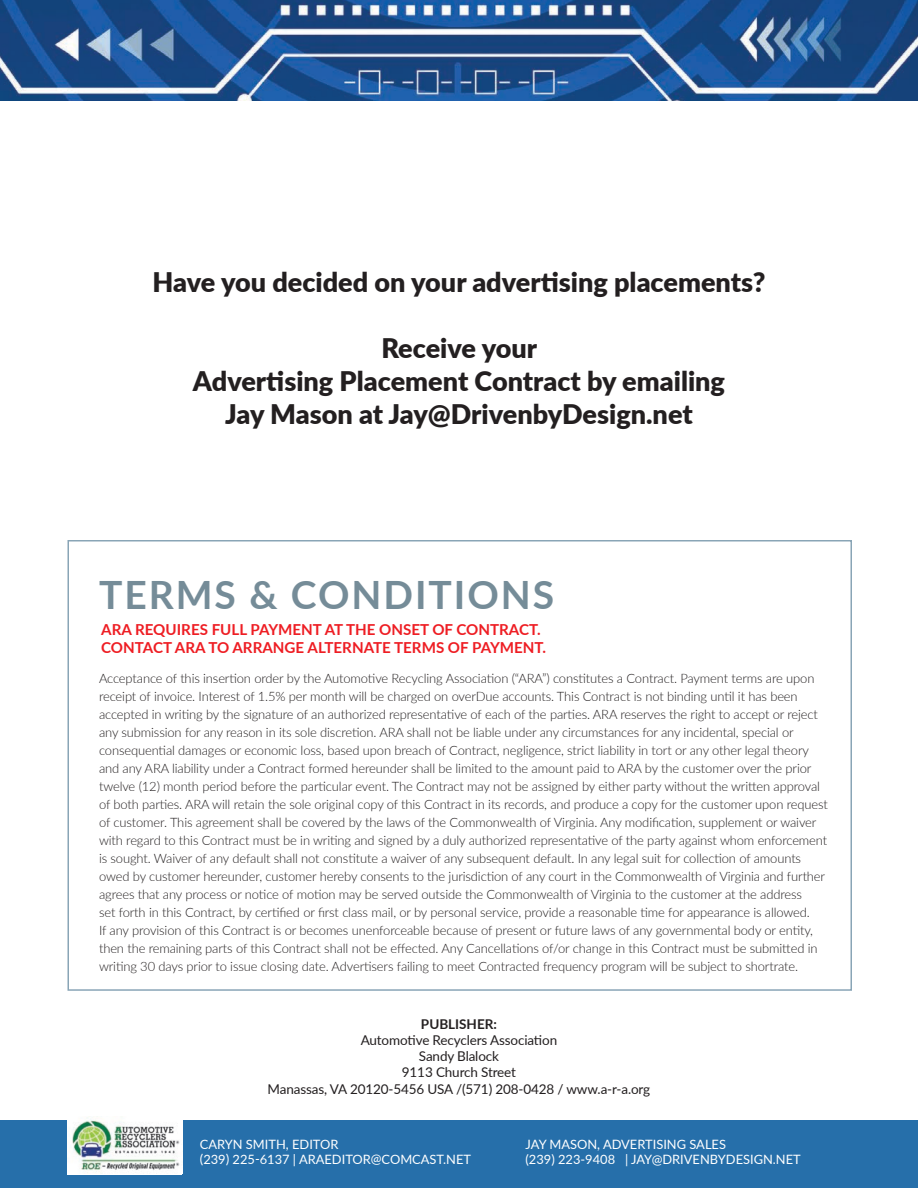
<style>
.page{position:relative;width:918px;height:1188px;background:#fff}
.page>*{position:absolute;margin:0;border:0;box-sizing:border-box;transform-origin:0 0}
.t1{font:700 39px "Lato";letter-spacing:.05em;color:#758c98}
.t2{font:900 27px/33px "Lato";color:#231f20;text-align:center}
.t3{font:700 15.15px/18.1px "Lato";color:#ee1d23}
.t4{font:13.5px/16.2px "Lato";letter-spacing:-.01em;color:#231f20;text-align:center}
.t5{font:700 13.5px "Lato";color:#231f20}
.t6{font:300 13.05px/18px "Lato";letter-spacing:-.01em;color:#231f20}
.t7{font:12.9px/15.5px "Lato";color:#fff}
</style>
<div class="page">
<div style="left:0;top:1120px;width:918px;height:68px;background:#266faa"></div>
<img style="left:68px;top:1117px;width:114px;height:57px">
<img style="left:0;top:0;width:918px;height:101px">
<div style="left:68px;top:540px;width:784px;height:451px;border:2px solid #89a5b6"></div>
<h2 class="t2" style="left:153px;top:264px;width:614px">Have you decided on your advertising placements?</h2>
<h2 class="t2" style="left:193px;top:330px;width:534px">Receive your<br>Advertising Placement Contract by emailing<br>Jay Mason at Jay@DrivenbyDesign.net</h2>
<h1 class="t1" style="left:99px;top:566px;width:457px">TERMS &amp; CONDITIONS</h1>
<p class="t3" style="left:101px;top:620px;width:447px">ARA REQUIRES FULL PAYMENT AT THE ONSET OF CONTRACT.<br>CONTACT ARA TO ARRANGE ALTERNATE TERMS OF PAYMENT.</p>
<p class="t6" style="left:99px;top:669px;width:730px">Acceptance of this insertion order by the Automotive Recycling Association (“ARA”) constitutes a Contract. Payment terms are upon receipt of invoice. Interest of 1.5% per month will be charged on overDue accounts. This Contract is not binding until it has been accepted in writing by the signature of an authorized representative of each of the parties. ARA reserves the right to accept or reject any submission for any reason in its sole discretion. ARA shall not be liable under any circumstances for any incidental, special or consequential damages or economic loss, based upon breach of Contract, negligence, strict liability in tort or any other legal theory and any ARA liability under a Contract formed hereunder shall be limited to the amount paid to ARA by the customer over the prior twelve (12) month period before the particular event. The Contract may not be assigned by either party without the written approval of both parties. ARA will retain the sole original copy of this Contract in its records, and produce a copy for the customer upon request of customer. This agreement shall be covered by the laws of the Commonwealth of Virginia. Any modification, supplement or waiver with regard to this Contract must be in writing and signed by a duly authorized representative of the party against whom enforcement is sought. Waiver of any default shall not constitute a waiver of any subsequent default. In any legal suit for collection of amounts owed by customer hereunder, customer hereby consents to the jurisdiction of any court in the Commonwealth of Virginia and further agrees that any process or notice of motion may be served outside the Commonwealth of Virginia to the customer at the address<br>set forth in this Contract, by certified or first class mail, or by personal service, provide a reasonable time for appearance is allowed.<br>If any provision of this Contract is or becomes unenforceable because of present or future laws of any governmental body or entity, then the remaining parts of this Contract shall not be effected. Any Cancellations of/or change in this Contract must be submitted in writing 30 days prior to issue closing date. Advertisers failing to meet Contracted frequency program will be subject to shortrate.</p>
<p class="t5" style="left:421px;top:1014px;width:77px">PUBLISHER:</p>
<p class="t4" style="left:268px;top:1031px;width:384px">Automotive Recyclers Association<br>Sandy Blalock<br>9113 Church Street<br>Manassas, VA 20120-5456 USA /(571) 208-0428 / www.a-r-a.org</p>
<p class="t7" style="left:200px;top:1136px;width:273px">CARYN SMITH, EDITOR<br>(239) 225-6137 | ARAEDITOR@COMCAST.NET</p>
<p class="t7" style="left:526px;top:1136px;width:277px">JAY MASON, ADVERTISING SALES<br>(239) 223-9408 | JAY@DRIVENBYDESIGN.NET</p>
</div>
